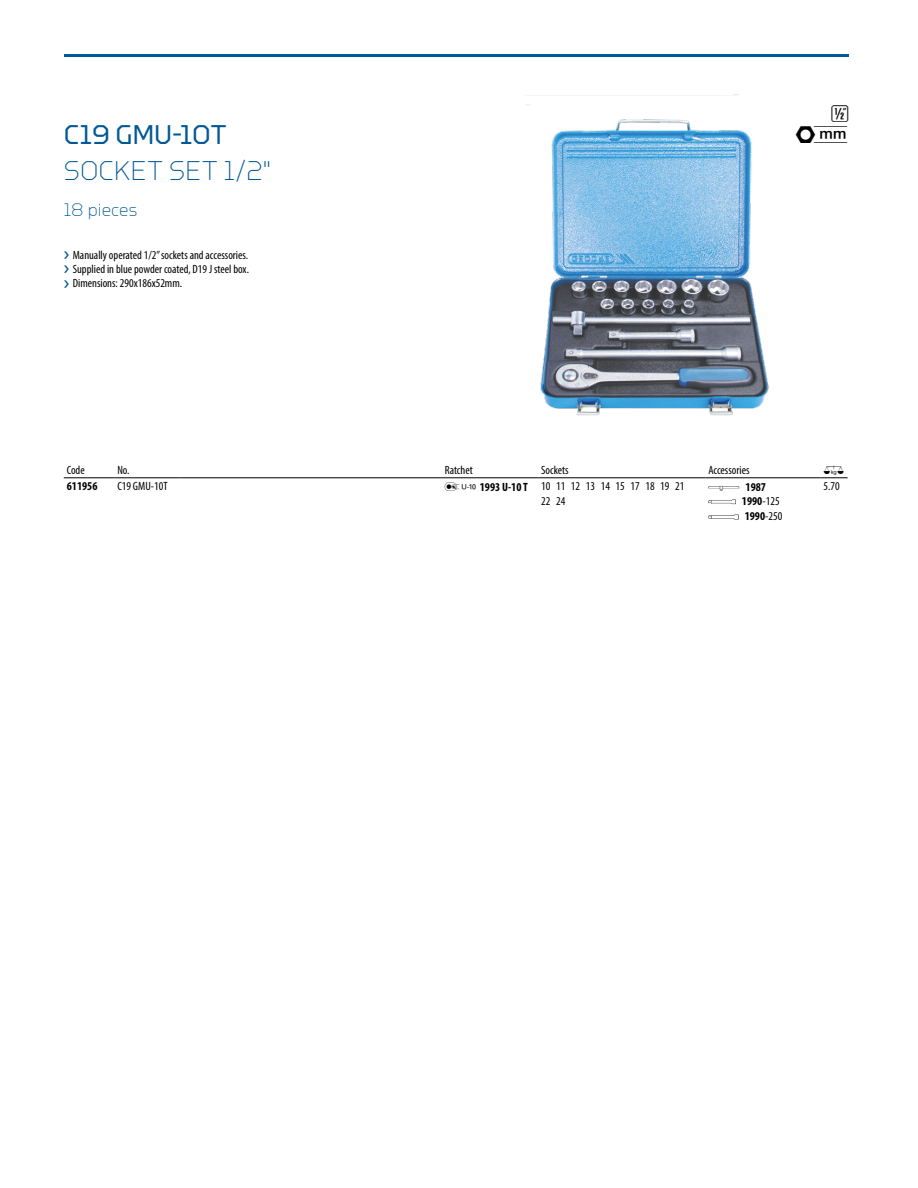
<style>
.page{position:relative;width:918px;height:1188px;background:#fff}
.page>*{position:absolute;margin:0;border:0;box-sizing:border-box;transform-origin:0 0}
.t1{font:300 27px "GEDORE Type";letter-spacing:.005em;color:#005894}
.t2{font:27px "GEDORE Type";letter-spacing:-.01em;color:#005894}
.t3{font:21px "Gedore";color:#000}
.t4{font:300 18px "GEDORE Type";color:#005894}
.t5{font:condensed 12px/14.4px "Myriad Pro";color:#000}
.t6{font:700 condensed 12px/14.4px "Myriad Pro";color:#000}
.t7{font:12px "Gedore";color:#000}
.s1{font-family:"GEDORE Type";font-stretch:normal;font-size:16.8px;color:#005894}
.s2{font-family:"Gedore Font 3";font-stretch:normal}
.s3{font-weight:700}
.s4{font-family:"Gedore Font 3";font-weight:400;font-stretch:normal}
.s5{font-weight:400}
</style>
<div class="page">
<hr style="left:64px;top:54px;width:785px;height:3px;background:#005894">
<img style="left:526px;top:104px;width:243px;height:312px">
<hr style="left:64px;top:477px;width:50px;height:1px;background:#000">
<hr style="left:114px;top:477px;width:67px;height:1px;background:#000">
<hr style="left:181px;top:477px;width:261px;height:1px;background:#000">
<hr style="left:442px;top:477px;width:96px;height:1px;background:#000">
<hr style="left:538px;top:477px;width:167px;height:1px;background:#000">
<hr style="left:705px;top:477px;width:116px;height:1px;background:#000">
<svg style="left:821px;top:477px;width:27px;height:1px"></svg>
<svg style="left:708px;top:500px;width:28px;height:4px"></svg>
<svg style="left:708px;top:515px;width:31px;height:5px"></svg>
<h1 class="t2" style="left:64px;top:119px;width:165px">C19 GMU-10T</h1>
<h1 class="t1" style="left:64px;top:155px;width:209px">SOCKET SET 1/2"</h1>
<h3 class="t4" style="left:64px;top:200px;width:75px">18 pieces</h3>
<p class="t5" style="left:64px;top:247px;width:187px;text-align:justify"><span class="s1">›</span> Manually operated 1/2” sockets and accessories. <span class="s1">›</span> Supplied in blue powder coated, D19 J steel box. <span class="s1">›</span> Dimensions: 290x186x52mm.</p>
<h2 class="t3" style="left:831px;top:102px;width:19px">T</h2>
<h2 class="t3" style="left:795px;top:123px;width:55px">!</h2>
<p class="t5" style="left:67px;top:463px;width:19px">Code</p>
<p class="t5" style="left:117px;top:463px;width:14px">No.</p>
<p class="t5" style="left:445px;top:463px;width:30px">Ratchet</p>
<p class="t5" style="left:541px;top:463px;width:29px">Sockets</p>
<p class="t5" style="left:708px;top:463px;width:43px">Accessories</p>
<p class="t7" style="left:824px;top:464px;width:22px">0</p>
<p class="t6" style="left:67px;top:479px;width:32px">611956</p>
<p class="t5" style="left:117px;top:479px;width:52px">C19 GMU-10T</p>
<p class="t5" style="left:541px;top:479px;width:145px;text-indent:-96px"><span class="s2">$</span> <span class="s3">1993 U-10 T</span> 10 11 12 13 14 15 17 18 19 21<br>22 24</p>
<p class="t6" style="left:742px;top:479px;width:42px;text-indent:-34px"><span class="s4">+</span> 1987<br>1990<span class="s5">-125<br></span>1990<span class="s5">-250</span></p>
<p class="t5" style="left:824px;top:479px;width:18px">5.70</p>
</div>
